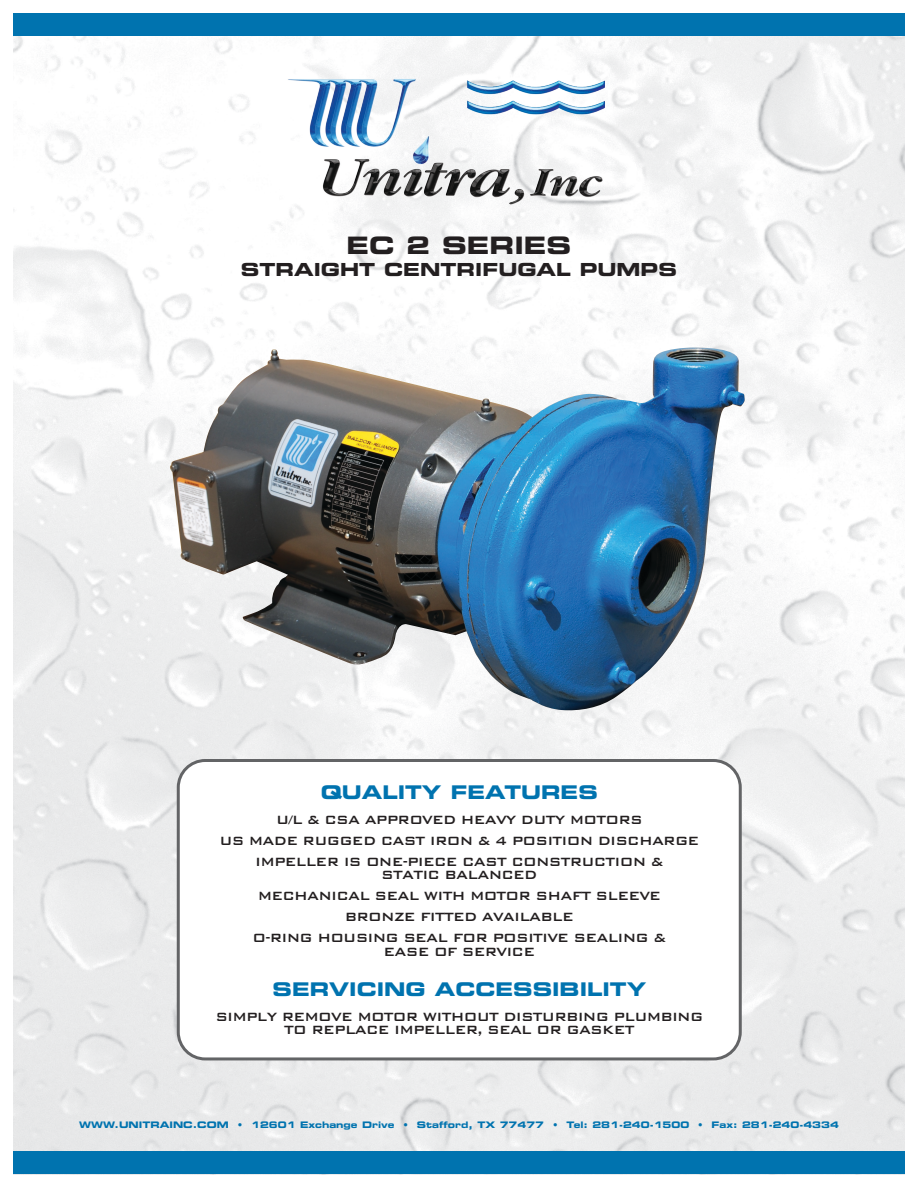
<style>
.page{position:relative;width:918px;height:1188px;background:#fff}
.page>*{position:absolute;margin:0;border:0;box-sizing:border-box;transform-origin:0 0}
.t1{font:24px "Eurostile Bold Extended Two";color:#231f20}
.t2{font:18.9px "Eurostile Bold Extended Two";color:#0073af}
.t3{font:18px "Eurostile Bold Extended Two";color:#231f20}
.t4{font:500 15.9px "Bank Gothic";letter-spacing:-.05em;color:#231f20}
.t5{font:9px "Eurostile Bold Extended Two";color:#0073af}
</style>
<div class="page">
<img style="left:14px;top:36px;width:890px;height:1116px">
<div style="left:14px;top:1152px;width:890px;height:22px;background:#0073af"></div>
<div style="left:14px;top:14px;width:890px;height:22px;background:#0073af"></div>
<img style="left:288px;top:78px;width:317px;height:127px">
<img style="left:170px;top:347px;width:575px;height:364px">
<div style="left:178px;top:760px;width:562px;height:299px;background:#fff;border-radius:27px"></div>
<div style="left:177px;top:759px;width:565px;height:301px;border:3px solid #636466;border-radius:27px"></div>
<p class="t1" style="left:347px;top:229px;width:226px">EC 2 SERIES</p>
<p class="t3" style="left:241px;top:257px;width:438px">STRAIGHT CENTRIFUGAL PUMPS</p>
<p class="t2" style="left:321px;top:779px;width:278px">QUALITY FEATURES</p>
<p class="t4" style="left:276px;top:811px;width:365px">U/L &amp; CSA Approved Heavy Duty Motors</p>
<p class="t4" style="left:219px;top:832px;width:391px">US Made Ru gged Cast Iron &amp; 4 Positi on Discha</p>
<p class="t4" style="left:663px;top:832px;width:38px">rge</p>
<p class="t4" style="left:255px;top:853px;width:410px">Im peller is O ne-Pi ece Cast Constructi on &amp;</p>
<p class="t4" style="left:381px;top:866px;width:87px">Static Bala</p>
<p class="t4" style="left:489px;top:866px;width:50px">nced</p>
<p class="t4" style="left:258px;top:887px;width:38px">Mecha</p>
<p class="t4" style="left:318px;top:887px;width:23px">nical</p>
<p class="t4" style="left:375px;top:887px;width:288px">Seal with Motor Shaft Sleeve</p>
<p class="t4" style="left:345px;top:908px;width:169px">Bronze Fitted Availabl</p>
<p class="t4" style="left:562px;top:908px;width:13px">e</p>
<p class="t4" style="left:252px;top:929px;width:101px">O-Ring Housi</p>
<p class="t4" style="left:373px;top:929px;width:295px">ng Seal for Positive Seali ng &amp;</p>
<p class="t4" style="left:384px;top:943px;width:12px">Eas</p>
<p class="t4" style="left:418px;top:943px;width:119px">e of Service</p>
<p class="t2" style="left:273px;top:976px;width:375px">SERVICING ACCESSIBILITY</p>
<p class="t4" style="left:215px;top:1008px;width:298px">Sim ply Rem ove Motor With out Dis</p>
<p class="t4" style="left:533px;top:1008px;width:92px">turbing Plumbi</p>
<p class="t4" style="left:677px;top:1008px;width:28px">ng</p>
<p class="t4" style="left:284px;top:1021px;width:72px">to Replac</p>
<p class="t4" style="left:378px;top:1021px;width:201px">e Im peller, Seal or Gas</p>
<p class="t4" style="left:602px;top:1021px;width:34px">ket</p>
<p class="t5" style="left:79px;top:1118px;width:761px">WWW.UNITRAINC.COM • 12601 Exchange Drive • Stafford, TX 77477 • Tel: 281-240-1500 • Fax: 281-240-4334</p>
</div>
